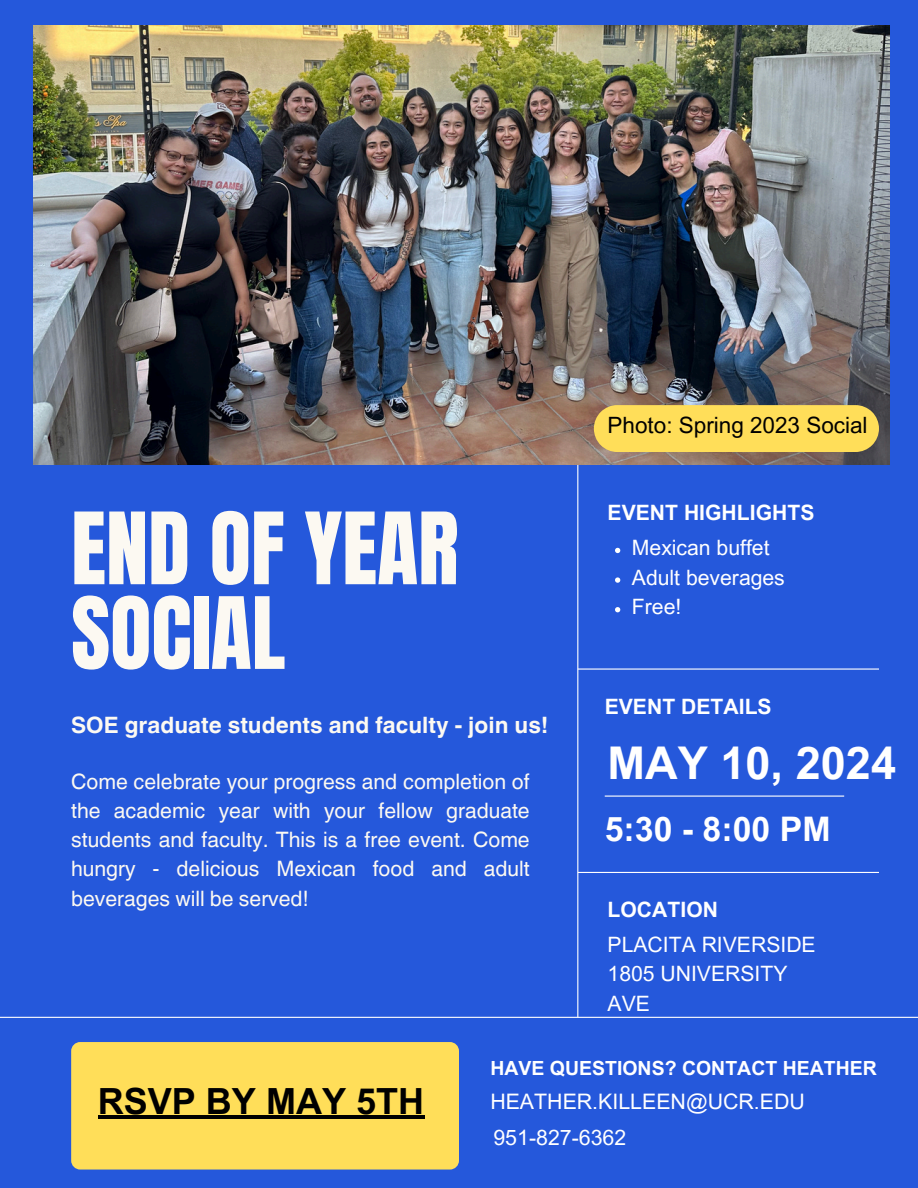
<style>
.page{position:relative;width:918px;height:1188px;background:#2558db}
.page>*{position:absolute;margin:0;border:0;box-sizing:border-box;transform-origin:0 0}
.t1{font:84.6px/84.6px "Anton";color:#fcf9f2}
.t2{font:700 45.15px "Arial MT Pro";color:#fff}
.t3{font:700 36px "Arial MT Pro";color:#000}
.t4{font:700 33.9px "Arial MT Pro";color:#fff}
.t5{font:700 22.5px "Helvetica World";color:#fcf9f2}
.t6{font:22.5px "Arial MT Pro";color:#000}
.t7{font:21.3px/29.2px "Helvetica World";color:#fcf9f2;text-align:justify}
.t8{font:21.3px "Arial MT Pro";color:#fff}
.t9{font:21.15px/29.7px "Arial MT Pro";color:#fff}
.t10{font:700 21.15px "Arial MT Pro";color:#fff}
.t11{font:700 19.5px "Arial MT Pro";color:#fff}
</style>
<div class="page">
<hr style="left:577px;top:460px;width:1px;height:557px;background:#fff">
<hr style="left:0;top:1017px;width:918px;height:1px;background:#fff">
<hr style="left:605px;top:796px;width:239px;height:1px;background:#fff">
<hr style="left:578px;top:668px;width:301px;height:2px;background:#fff">
<hr style="left:578px;top:872px;width:301px;height:1px;background:#fff">
<div style="left:71px;top:1042px;width:388px;height:128px;background:#ffde59;border-radius:9px"></div>
<img style="left:33px;top:26px;width:856px;height:439px">
<div style="left:594px;top:405px;width:285px;height:47px;background:#ffde59"></div>
<svg style="left:615px;top:548px;width:5px;height:5px"></svg>
<svg style="left:615px;top:577px;width:5px;height:6px"></svg>
<svg style="left:615px;top:607px;width:5px;height:5px"></svg>
<hr style="left:98px;top:1116px;width:326px;height:3px;background:#000">
<h1 class="t1" style="left:71px;top:508px;width:389px">END OF YEAR<br>SOCIAL</h1>
<h4 class="t5" style="left:71px;top:706px;width:479px">SOE graduate students and faculty - join us!</h4>
<p class="t7" style="left:71px;top:767px;width:460px">Come celebrate your progress and completion of the academic year with your fellow graduate students and faculty. This is a free event. Come hungry - delicious Mexican food and adult beverages will be served!</p>
<h5 class="t6" style="left:608px;top:416px;width:261px">Photo: Spring 2023 Social</h5>
<p class="t10" style="left:608px;top:505px;width:208px">EVENT HIGHLIGHTS</p>
<p class="t9" style="left:632px;top:536px;width:139px">Mexican buffet</p>
<h4 class="t9" style="left:632px;top:565px;width:154px">Adult beverages</h4>
<h6 class="t9" style="left:632px;top:595px;width:51px">Free!</h6>
<h2 class="t10" style="left:605px;top:698px;width:169px">EVENT DETAILS</h2>
<p class="t2" style="left:608px;top:747px;width:290px">MAY 10, 2024</p>
<p class="t4" style="left:605px;top:817px;width:227px">5:30 - 8:00 PM</p>
<h3 class="t10" style="left:608px;top:902px;width:112px">LOCATION</h3>
<h4 class="t9" style="left:608px;top:932px;width:210px">PLACITA RIVERSIDE</h4>
<h5 class="t9" style="left:608px;top:962px;width:181px">1805 UNIVERSITY<br>AVE</h5>
<p class="t11" style="left:490px;top:1061px;width:388px">HAVE QUESTIONS? CONTACT HEATHER</p>
<h5 class="t3" style="left:98px;top:1087px;width:328px">RSVP BY MAY 5TH</h5>
<p class="t8" style="left:490px;top:1094px;width:316px">HEATHER.KILLEEN@UCR.EDU</p>
<h3 class="t8" style="left:493px;top:1130px;width:134px">951-827-6362</h3>
</div>
